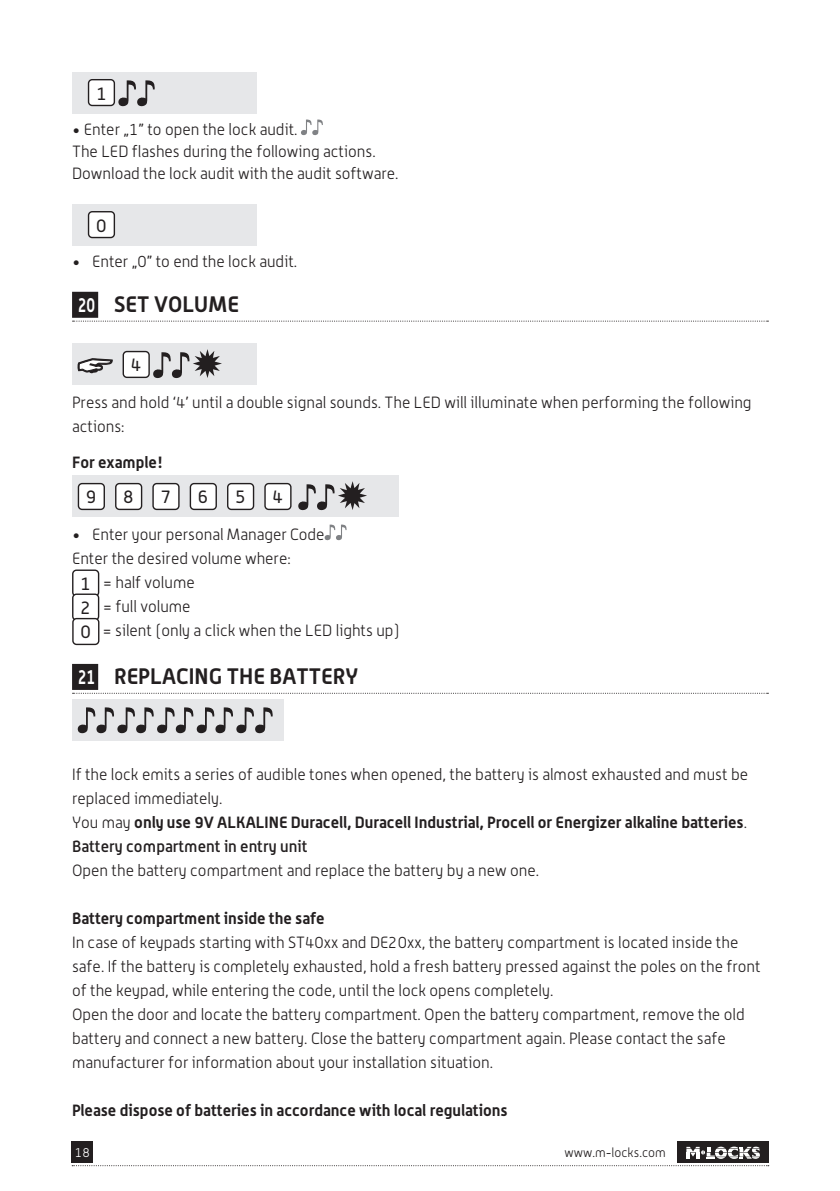
<style>
.page{position:relative;width:840px;height:1191px;background:#fff}
.page>*{position:absolute;margin:0;border:0;box-sizing:border-box;transform-origin:0 0}
.kop{font:700 22px "Alwyn OT";color:#231f20}
.body{font:18px "Alwyn OT";color:#231f20}
.t1{font:300 16px/24px "Alwyn OT";color:#231f20}
.t2{font:700 16px "Alwyn OT";color:#231f20}
.t3{font:500 16px "Alwyn OT";color:#231f20}
.t4{font:300 12.8px "Alwyn OT";color:#231f20}
.t5{font:300 12.8px "Alwyn OT";color:#fff}
.s1{font-size:20px;color:#fff}
.s2{font-weight:300}
</style>
<div class="page">
<div style="left:72px;top:1141px;width:21px;height:22px;background:#231f20"></div>
<svg style="left:72px;top:1165px;width:696px;height:1px"></svg>
<div style="left:676px;top:1141px;width:91px;height:22px;background:#231f20"></div>
<svg style="left:686px;top:1146px;width:73px;height:12px"></svg>
<div style="left:72px;top:292px;width:26px;height:26px;background:#231f20"></div>
<svg style="left:72px;top:321px;width:696px;height:1px"></svg>
<div style="left:72px;top:664px;width:26px;height:26px;background:#231f20"></div>
<svg style="left:72px;top:693px;width:696px;height:1px"></svg>
<div style="left:72px;top:72px;width:184px;height:41px;background:#e6e7e9"></div>
<div style="left:88px;top:80px;width:26px;height:25px;background:#fff;border-radius:4px"></div>
<div style="left:88px;top:79px;width:27px;height:27px;border:1px solid #231f20;border-radius:4px"></div>
<svg style="left:118px;top:80px;width:37px;height:27px"></svg>
<svg style="left:301px;top:119px;width:22px;height:17px"></svg>
<div style="left:72px;top:204px;width:184px;height:41px;background:#e6e7e9"></div>
<div style="left:88px;top:212px;width:26px;height:25px;background:#fff;border-radius:4px"></div>
<div style="left:88px;top:211px;width:27px;height:27px;border:1px solid #231f20;border-radius:4px"></div>
<div style="left:72px;top:343px;width:184px;height:41px;background:#e6e7e9"></div>
<svg style="left:78px;top:358px;width:35px;height:15px"></svg>
<div style="left:123px;top:351px;width:26px;height:26px;background:#fff;border-radius:4px"></div>
<div style="left:122px;top:351px;width:28px;height:27px;border:1px solid #231f20;border-radius:4px"></div>
<svg style="left:153px;top:349px;width:69px;height:29px"></svg>
<div style="left:72px;top:475px;width:327px;height:41px;background:#e6e7e9"></div>
<div style="left:78px;top:483px;width:26px;height:26px;background:#fff;border-radius:4px"></div>
<div style="left:78px;top:483px;width:27px;height:27px;border:1px solid #231f20;border-radius:4px"></div>
<div style="left:116px;top:483px;width:25px;height:26px;background:#fff;border-radius:4px"></div>
<div style="left:115px;top:483px;width:27px;height:27px;border:1px solid #231f20;border-radius:4px"></div>
<div style="left:153px;top:483px;width:26px;height:26px;background:#fff;border-radius:4px"></div>
<div style="left:152px;top:483px;width:27px;height:27px;border:1px solid #231f20;border-radius:4px"></div>
<div style="left:190px;top:483px;width:26px;height:26px;background:#fff;border-radius:4px"></div>
<div style="left:189px;top:483px;width:28px;height:27px;border:1px solid #231f20;border-radius:4px"></div>
<div style="left:227px;top:483px;width:26px;height:26px;background:#fff;border-radius:4px"></div>
<div style="left:227px;top:483px;width:27px;height:27px;border:1px solid #231f20;border-radius:4px"></div>
<div style="left:265px;top:483px;width:26px;height:26px;background:#fff;border-radius:4px"></div>
<div style="left:264px;top:483px;width:27px;height:27px;border:1px solid #231f20;border-radius:4px"></div>
<svg style="left:298px;top:481px;width:69px;height:30px"></svg>
<svg style="left:324px;top:524px;width:22px;height:17px"></svg>
<div style="left:72px;top:569px;width:27px;height:28px;border:1px solid #231f20;border-radius:4px"></div>
<div style="left:73px;top:594px;width:25px;height:26px;background:#fff;border-radius:4px"></div>
<div style="left:72px;top:593px;width:27px;height:28px;border:1px solid #231f20;border-radius:4px"></div>
<div style="left:72px;top:699px;width:211px;height:42px;background:#e6e7e9"></div>
<svg style="left:77px;top:707px;width:195px;height:27px"></svg>
<div style="left:73px;top:618px;width:26px;height:26px;background:#fff;border-radius:4px"></div>
<div style="left:72px;top:618px;width:27px;height:27px;border:1px solid #231f20;border-radius:4px"></div>
<p class="body" style="left:96px;top:82px;width:12px">1</p>
<p class="t1" style="left:72px;top:117px;width:227px">• Enter „1” to open the lock audit.</p>
<p class="t1" style="left:72px;top:139px;width:305px">The LED flashes during the following actions.</p>
<p class="t1" style="left:72px;top:161px;width:328px">Download the lock audit with the audit software.</p>
<p class="body" style="left:96px;top:214px;width:12px">0</p>
<p class="t1" style="left:72px;top:249px;width:226px">• Enter „0” to end the lock audit.</p>
<p class="kop" style="left:78px;top:290px;width:163px"><span class="s1">20</span> SET VOLUME</p>
<p class="body" style="left:131px;top:354px;width:12px">4</p>
<p class="t1" style="left:72px;top:390px;width:680px">Press and hold ‘4’ until a double signal sounds. The LED will illuminate when performing the following actions:</p>
<p class="t2" style="left:72px;top:452px;width:92px">For example!</p>
<p class="body" style="left:86px;top:486px;width:12px">9</p>
<p class="body" style="left:123px;top:486px;width:12px">8</p>
<p class="body" style="left:160px;top:486px;width:12px">7</p>
<p class="body" style="left:198px;top:486px;width:12px">6</p>
<p class="body" style="left:235px;top:486px;width:12px">5</p>
<p class="body" style="left:272px;top:486px;width:12px">4</p>
<p class="t1" style="left:72px;top:522px;width:254px">• Enter your personal Manager Code</p>
<p class="t1" style="left:72px;top:546px;width:220px">Enter the desired volume where:</p>
<p class="body" style="left:80px;top:573px;width:12px">1</p>
<p class="t1" style="left:103px;top:570px;width:94px">= half volume</p>
<p class="body" style="left:80px;top:597px;width:12px">2</p>
<p class="t1" style="left:103px;top:594px;width:89px">= full volume</p>
<p class="t1" style="left:102px;top:618px;width:298px">= silent (only a click when the LED lights up)</p>
<p class="kop" style="left:78px;top:662px;width:282px"><span class="s1">21</span> REPLACING THE BATTERY</p>
<p class="body" style="left:80px;top:621px;width:12px">0</p>
<p class="t1" style="left:72px;top:762px;width:677px">If the lock emits a series of audible tones when opened, the battery is almost exhausted and must be replaced immediately.</p>
<p class="t2" style="left:72px;top:812px;width:676px"><span class="s2">You may</span> only use 9V ALKALINE Duracell, Duracell Industrial, Procell or Energizer alkaline batteries<span class="s2">.</span></p>
<p class="t3" style="left:72px;top:837px;width:237px">Battery compartment in entry unit</p>
<p class="t1" style="left:72px;top:858px;width:468px">Open the battery compartment and replace the battery by a new one.</p>
<p class="t2" style="left:72px;top:908px;width:254px">Battery compartment inside the safe</p>
<p class="t1" style="left:72px;top:930px;width:689px">In case of keypads starting with ST40xx and DE20xx, the battery compartment is located inside the safe. If the battery is completely exhausted, hold a fresh battery pressed against the poles on the front of the keypad, while entering the code, until the lock opens completely.</p>
<p class="t1" style="left:72px;top:1002px;width:673px">Open the door and locate the battery compartment. Open the battery compartment, remove the old battery and connect a new battery. Close the battery compartment again. Please contact the safe manufacturer for information about your installation situation.</p>
<p class="t2" style="left:72px;top:1100px;width:437px">Please dispose of batteries in accordance with local regulations</p>
<p class="t5" style="left:75px;top:1145px;width:16px">18</p>
<p class="t4" style="left:564px;top:1145px;width:103px">www.m-locks.com</p>
</div>
